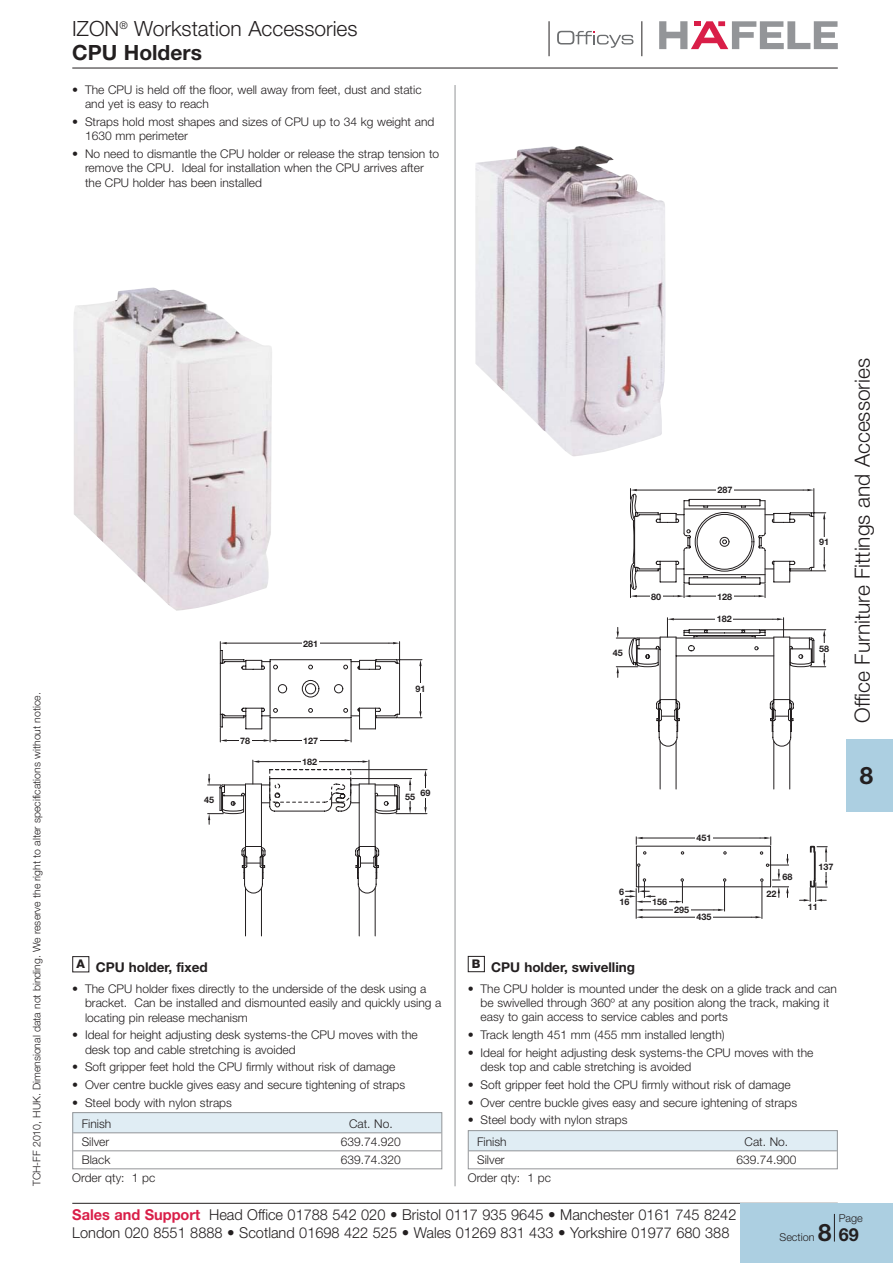
<style>
.page{position:relative;width:893px;height:1263px;background:#fff}
.page>*{position:absolute;margin:0;border:0;box-sizing:border-box;transform-origin:0 0}
.t1{font:700 24px "Helvetica Neue";color:#231f20}
.t2{font:300 21px/23.2px "Helvetica Neue";color:#231f20}
.t3{font:300 15px/18px "Helvetica Neue";color:#231f20}
.t4{font:700 13.5px "Helvetica Neue";color:#231f20}
.t5{font:300 12px/14.4px "Helvetica Neue";color:#231f20}
.t6{font:800 12px "Helvetica Neue";color:#231f20}
.t7{font:300 10.8px "Helvetica Neue";color:#231f20}
.t8{font:300 10.5px "Helvetica Neue";color:#231f20}
.t9{font:700 9px/10.6px "Helvetica Neue";color:#231f20}
.s1{font-weight:700}
.s2{font-weight:700;color:#d91e48}
.s3{font-weight:700;font-size:24px}
.s4{font-weight:700;font-size:18px}
</style>
<div class="page">
<hr style="left:455px;top:85px;width:1px;height:1101px;background:#939598">
<hr style="left:72px;top:1203px;width:766px;height:1px;background:#231f20">
<hr style="left:72px;top:68px;width:766px;height:1px;background:#231f20">
<div style="left:740px;top:1203px;width:153px;height:60px;background:#accfe1"></div>
<div style="left:846px;top:740px;width:47px;height:72px;background:#accfe1"></div>
<svg style="left:834px;top:1214px;width:1px;height:28px"></svg>
<svg style="left:659px;top:21px;width:179px;height:28px"></svg>
<svg style="left:557px;top:31px;width:76px;height:17px"></svg>
<hr style="left:549px;top:21px;width:1px;height:35px;background:#231f20">
<hr style="left:641px;top:21px;width:1px;height:35px;background:#231f20">
<div style="left:72px;top:1113px;width:370px;height:20px;background:#e0edf4"></div>
<hr style="left:73px;top:1132px;width:368px;height:1px;background:#939598">
<hr style="left:73px;top:1150px;width:368px;height:1px;background:#939598">
<div style="left:72px;top:1112px;width:370px;height:57px;border:1px solid #939598"></div>
<div style="left:72px;top:956px;width:17px;height:16px;border:1px solid #231f20"></div>
<hr style="left:352px;top:778px;width:60px;height:1px;background:#231f20">
<hr style="left:396px;top:813px;width:31px;height:1px;background:#231f20">
<svg style="left:409px;top:779px;width:2px;height:35px"></svg>
<div style="left:404px;top:792px;width:12px;height:9px;background:#fff"></div>
<svg style="left:208px;top:760px;width:192px;height:177px"></svg>
<hr style="left:352px;top:769px;width:75px;height:1px;background:#231f20">
<svg style="left:424px;top:770px;width:3px;height:44px"></svg>
<div style="left:419px;top:788px;width:13px;height:9px;background:#fff"></div>
<svg style="left:219px;top:642px;width:203px;height:100px"></svg>
<hr style="left:227px;top:740px;width:32px;height:1px;background:#231f20">
<div style="left:414px;top:684px;width:13px;height:9px;background:#fff"></div>
<div style="left:302px;top:638px;width:17px;height:10px;background:#fff"></div>
<div style="left:302px;top:736px;width:17px;height:9px;background:#fff"></div>
<div style="left:239px;top:736px;width:13px;height:9px;background:#fff"></div>
<img style="left:73px;top:287px;width:199px;height:324px">
<div style="left:468px;top:1131px;width:370px;height:20px;background:#e0edf4"></div>
<hr style="left:469px;top:1150px;width:368px;height:1px;background:#939598">
<div style="left:468px;top:1130px;width:370px;height:39px;border:1px solid #939598"></div>
<div style="left:468px;top:956px;width:17px;height:16px;border:1px solid #231f20"></div>
<svg style="left:616px;top:617px;width:210px;height:173px"></svg>
<div style="left:818px;top:644px;width:13px;height:9px;background:#fff"></div>
<svg style="left:630px;top:489px;width:196px;height:109px"></svg>
<img style="left:475px;top:146px;width:190px;height:311px">
<hr style="left:636px;top:888px;width:1px;height:31px;background:#231f20">
<hr style="left:724px;top:881px;width:1px;height:30px;background:#231f20">
<hr style="left:762px;top:881px;width:1px;height:38px;background:#231f20">
<svg style="left:760px;top:837px;width:11px;height:8px"></svg>
<svg style="left:636px;top:837px;width:7px;height:8px"></svg>
<hr style="left:643px;top:838px;width:117px;height:1px;background:#231f20">
<div style="left:695px;top:833px;width:17px;height:10px;background:#fff"></div>
<svg style="left:751px;top:916px;width:11px;height:2px"></svg>
<hr style="left:642px;top:917px;width:109px;height:1px;background:#231f20">
<div style="left:695px;top:912px;width:17px;height:10px;background:#fff"></div>
<svg style="left:714px;top:909px;width:10px;height:2px"></svg>
<svg style="left:636px;top:909px;width:6px;height:9px"></svg>
<hr style="left:642px;top:910px;width:72px;height:1px;background:#231f20">
<div style="left:673px;top:905px;width:17px;height:9px;background:#fff"></div>
<svg style="left:672px;top:879px;width:12px;height:24px"></svg>
<hr style="left:642px;top:901px;width:30px;height:1px;background:#231f20">
<div style="left:651px;top:897px;width:17px;height:9px;background:#fff"></div>
<svg style="left:625px;top:864px;width:30px;height:39px"></svg>
<svg style="left:799px;top:845px;width:28px;height:57px"></svg>
<div style="left:817px;top:862px;width:17px;height:10px;background:#fff"></div>
<svg style="left:760px;top:852px;width:29px;height:45px"></svg>
<h2 class="t2" style="left:72px;top:19px;width:287px">IZON<sup>®</sup> Workstation Accessories<br><span class="s1">CPU Holders</span></h2>
<p class="t5" style="left:85px;top:83px;width:338px;text-indent:-13px">• The CPU is held off the floor, well away from feet, dust and static and yet is easy to reach</p>
<p class="t5" style="left:85px;top:115px;width:351px;text-indent:-13px">• Straps hold most shapes and sizes of CPU up to 34 kg weight and<br>1630 mm perimeter</p>
<p class="t5" style="left:85px;top:148px;width:356px;text-indent:-13px">• No need to dismantle the CPU holder or release the strap tension to remove the CPU. Ideal for installation when the CPU arrives after the CPU holder has been installed</p>
<p class="t8" style="left:33px;top:1186px;width:495px;rotate:-90deg">TCH-FF 2010, HUK. Dimensional data not binding. We reserve the right to alter specifications without notice.</p>
<p class="t9" style="left:303px;top:639px;width:17px">281</p>
<p class="t9" style="left:204px;top:795px;width:12px">45</p>
<p class="t9" style="left:240px;top:736px;width:12px">78</p>
<p class="t9" style="left:303px;top:736px;width:17px">127</p>
<p class="t9" style="left:302px;top:757px;width:17px">182</p>
<p class="t9" style="left:415px;top:684px;width:12px">91</p>
<p class="t9" style="left:420px;top:788px;width:12px">69</p>
<p class="t9" style="left:405px;top:792px;width:12px">55</p>
<p class="t6" style="left:77px;top:960px;width:10px">A</p>
<p class="t4" style="left:96px;top:963px;width:113px">CPU holder, fixed</p>
<p class="t5" style="left:85px;top:982px;width:358px;text-indent:-13px">• The CPU holder fixes directly to the underside of the desk using a bracket. Can be installed and dismounted easily and quickly using a locating pin release mechanism</p>
<p class="t5" style="left:85px;top:1029px;width:334px;text-indent:-13px">• Ideal for height adjusting desk systems-the CPU moves with the desk top and cable stretching is avoided</p>
<p class="t5" style="left:72px;top:1061px;width:324px">• Soft gripper feet hold the CPU firmly without risk of damage</p>
<p class="t5" style="left:72px;top:1079px;width:334px">• Over centre buckle gives easy and secure tightening of straps</p>
<p class="t5" style="left:72px;top:1097px;width:161px">• Steel body with nylon straps</p>
<p class="t5" style="left:82px;top:1118px;width:31px">Finish</p>
<p class="t5" style="left:349px;top:1118px;width:45px">Cat. No.</p>
<p class="t5" style="left:82px;top:1136px;width:29px">Silver</p>
<p class="t5" style="left:341px;top:1136px;width:62px">639.74.920</p>
<p class="t5" style="left:82px;top:1154px;width:30px">Black</p>
<p class="t5" style="left:341px;top:1154px;width:62px">639.74.320</p>
<p class="t5" style="left:72px;top:1172px;width:85px">Order qty: 1 pc</p>
<p class="t9" style="left:717px;top:486px;width:17px">287</p>
<p class="t9" style="left:613px;top:648px;width:12px">45</p>
<p class="t9" style="left:651px;top:592px;width:12px">80</p>
<p class="t9" style="left:717px;top:592px;width:17px">128</p>
<p class="t9" style="left:717px;top:615px;width:17px">182</p>
<p class="t9" style="left:819px;top:537px;width:12px">91</p>
<p class="t9" style="left:819px;top:644px;width:12px">58</p>
<h2 class="t2" style="left:853px;top:723px;width:366px;rotate:-90deg">Office Furniture Fittings and Accessories</h2>
<h1 class="t1" style="left:860px;top:767px;width:15px">8</h1>
<p class="t9" style="left:619px;top:887px;width:12px">6<br>16</p>
<p class="t9" style="left:696px;top:834px;width:17px">451</p>
<p class="t9" style="left:652px;top:897px;width:17px">156</p>
<p class="t9" style="left:674px;top:905px;width:17px">295</p>
<p class="t9" style="left:696px;top:913px;width:17px">435</p>
<p class="t9" style="left:782px;top:872px;width:12px">68</p>
<p class="t9" style="left:767px;top:889px;width:12px">22</p>
<p class="t9" style="left:818px;top:863px;width:17px">137</p>
<p class="t9" style="left:808px;top:902px;width:12px">11</p>
<p class="t6" style="left:472px;top:959px;width:10px">B</p>
<p class="t4" style="left:491px;top:962px;width:145px">CPU holder, swivelling</p>
<p class="t5" style="left:480px;top:982px;width:358px;text-indent:-13px">• The CPU holder is mounted under the desk on a glide track and can be swivelled through 360º at any position along the track, making it easy to gain access to service cables and ports</p>
<p class="t5" style="left:468px;top:1029px;width:258px">• Track length 451 mm (455 mm installed length)</p>
<p class="t5" style="left:480px;top:1046px;width:334px;text-indent:-13px">• Ideal for height adjusting desk systems-the CPU moves with the desk top and cable stretching is avoided</p>
<p class="t5" style="left:468px;top:1079px;width:324px">• Soft gripper feet hold the CPU firmly without risk of damage</p>
<p class="t5" style="left:468px;top:1096px;width:331px">• Over centre buckle gives easy and secure ightening of straps</p>
<p class="t5" style="left:468px;top:1114px;width:161px">• Steel body with nylon straps</p>
<p class="t5" style="left:477px;top:1136px;width:31px">Finish</p>
<p class="t5" style="left:744px;top:1136px;width:45px">Cat. No.</p>
<p class="t5" style="left:477px;top:1154px;width:29px">Silver</p>
<p class="t5" style="left:736px;top:1154px;width:62px">639.74.900</p>
<p class="t5" style="left:468px;top:1172px;width:85px">Order qty: 1 pc</p>
<p class="t3" style="left:72px;top:1207px;width:666px"><span class="s2">Sales and Support</span> Head Office 01788 542 020 • Bristol 0117 935 9645 • Manchester 0161 745 8242<br>London 020 8551 8888 • Scotland 01698 422 525 • Wales 01269 831 433 • Yorkshire 01977 680 388</p>
<p class="t7" style="left:839px;top:1214px;width:26px">Page</p>
<p class="t7" style="left:779px;top:1234px;width:81px">Section <span class="s3">8</span> <span class="s4">69</span></p>
</div>
